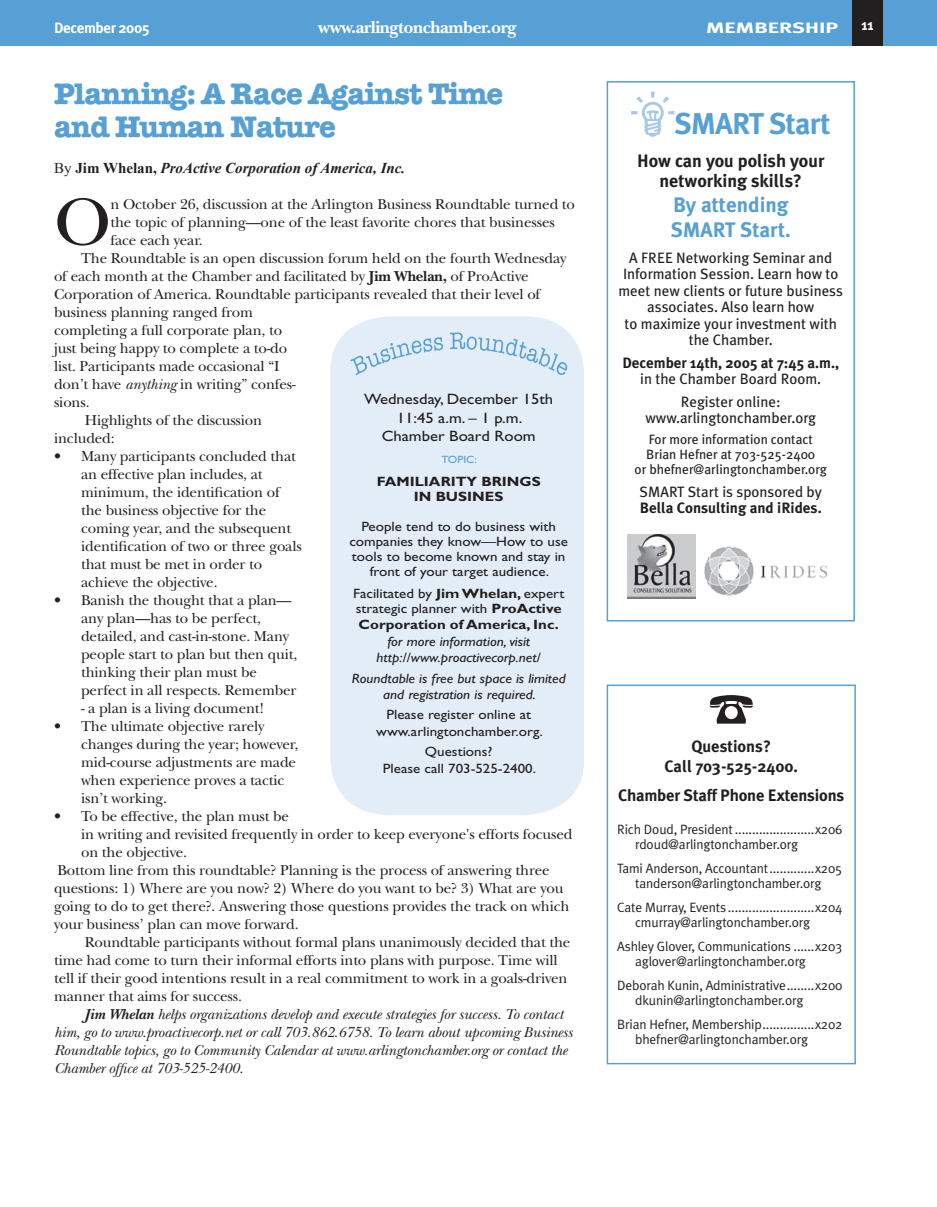
<style>
.page{position:relative;width:937px;height:1207px;background:#fff}
.page>*{position:absolute;margin:0;border:0;box-sizing:border-box;transform-origin:0 0}
.t1{font:69.6px "New Baskerville";color:#231f20}
.t2{font:700 30px/33px "American Typewriter";letter-spacing:-.025em;color:#56a0d5}
.t3{font:700 30px "Meta Plus";letter-spacing:-.025em;color:#56a0d5}
.t4{font:700 21px/25.2px "Meta Plus";color:#56a0d5}
.t5{font:700 18px/19.5px "Meta Plus";color:#231f20;text-align:center}
.t6{font:700 18px "New Baskerville";letter-spacing:-.025em;color:#fff}
.t7{font:700 16.5px/19.8px "Meta Plus";letter-spacing:-.01em;color:#231f20;text-align:center}
.t8{font:15px/18px "New Baskerville";letter-spacing:-.01em;color:#231f20}
.t9{font:italic 15px "New Baskerville";letter-spacing:-.01em;color:#231f20}
.t10{font:15px/16.5px "Meta Plus";color:#231f20;text-align:center}
.t11{font:15px/18px "Gill Sans";color:#231f20;text-align:center;scale:1.11 1}
.t12{font:700 15px "Meta Plus";color:#231f20}
.t13{font:italic 700 15px "Times New Roman";color:#231f20}
.t14{font:700 15px "Meta Plus";letter-spacing:-.025em;color:#fff}
.t15{font:700 15px "Meta Plus";letter-spacing:-.025em;color:#fff;scale:1.5 1}
.t16{font:13.5px/15px "Meta Plus Normal";letter-spacing:-.01em;color:#231f20}
.t17{font:13.5px/15px "Gill Sans";color:#231f20;text-align:center;scale:1.11 1}
.t18{font:italic 13.5px/16.2px "Gill Sans";color:#231f20;text-align:center;scale:1.11 1}
.t19{font:700 13.5px/15.6px "Gill Sans";color:#231f20;text-align:center;scale:1.11 1}
.t20{font:13.5px/15px "Meta Plus";color:#231f20;text-align:center}
.t21{font:10.5px "Gill Sans";color:#56a0d5;scale:1.11 1}
.s1{font-weight:400;font-style:normal}
.s2{font-style:normal}
.s3{font-weight:700}
.s4{font-style:italic}
.s5{font-weight:400}
</style>
<div class="page">
<div style="left:0;top:0;width:936px;height:45px;background:#56a0d5"></div>
<div style="left:851px;top:0;width:31px;height:45px;background:#231f20"></div>
<div style="left:330px;top:316px;width:253px;height:498px;background:#e3edf7"></div>
<svg style="left:350px;top:332px;width:217px;height:43px;background:#d2e3f2"></svg>
<svg style="left:631px;top:91px;width:43px;height:46px"></svg>
<img style="left:627px;top:534px;width:68px;height:64px">
<img style="left:704px;top:546px;width:123px;height:50px">
<div style="left:606px;top:81px;width:248px;height:540px;border:2px solid #56a0d5"></div>
<svg style="left:709px;top:695px;width:43px;height:28px"></svg>
<div style="left:606px;top:684px;width:249px;height:380px;border:2px solid #56a0d5"></div>
<p class="t14" style="left:54px;top:23px;width:97px">December 2005</p>
<p class="t6" style="left:318px;top:21px;width:200px">www.arlingtonchamber.org</p>
<p class="t15" style="left:705px;top:23px;width:90px">MEMBERSHIP</p>
<p class="t14" style="left:861px;top:19px;width:14px">11</p>
<h2 class="t2" style="left:54px;top:80px;width:450px">Planning: A Race Against Time and Human Nature</h2>
<p class="t13" style="left:54px;top:159px;width:352px"><span class="s1">By</span> <span class="s2">Jim Whelan,</span> ProActive Corporation of America, Inc.</p>
<h1 class="t1" style="left:54px;top:197px;width:59px">O</h1>
<p class="t8" style="left:110px;top:196px;width:466px">n October 26, discussion at the Arlington Business Roundtable turned to</p>
<p class="t8" style="left:110px;top:214px;width:445px">the topic of planning—one of the least favorite chores that businesses</p>
<p class="t8" style="left:110px;top:232px;width:94px">face each year.</p>
<p class="t8" style="left:81px;top:250px;width:486px">The Roundtable is an open discussion forum held on the fourth Wednesday</p>
<p class="t8" style="left:54px;top:268px;width:476px">of each month at the Chamber and facilitated by <span class="s3">Jim Whelan,</span> of ProActive</p>
<p class="t8" style="left:54px;top:286px;width:487px">Corporation of America. Roundtable participants revealed that their level of</p>
<p class="t8" style="left:54px;top:304px;width:200px">business planning ranged from</p>
<p class="t8" style="left:54px;top:322px;width:229px">completing a full corporate plan, to</p>
<p class="t8" style="left:54px;top:340px;width:234px">just being happy to complete a to-do</p>
<p class="t8" style="left:54px;top:358px;width:227px">list. Participants made occasional “I</p>
<p class="t8" style="left:54px;top:376px;width:243px">don’t have <span class="s4">anything</span> in writing” confes-</p>
<p class="t8" style="left:54px;top:394px;width:37px">sions.</p>
<p class="t8" style="left:85px;top:412px;width:179px">Highlights of the discussion</p>
<p class="t8" style="left:54px;top:430px;width:62px">included:</p>
<p class="t8" style="left:81px;top:448px;width:222px;text-indent:-27px">• Many participants concluded that an effective plan includes, at minimum, the identification of the business objective for the coming year, and the subsequent identification of two or three goals that must be met in order to achieve the objective.</p>
<p class="t8" style="left:81px;top:592px;width:217px;text-indent:-27px">• Banish the thought that a plan— any plan—has to be perfect, detailed, and cast-in-stone. Many people start to plan but then quit, thinking their plan must be perfect in all respects. Remember</p>
<p class="t8" style="left:81px;top:700px;width:185px">- a plan is a living document!</p>
<p class="t8" style="left:81px;top:718px;width:219px;text-indent:-27px">• The ultimate objective rarely changes during the year; however, mid-course adjustments are made when experience proves a tactic isn’t working.</p>
<p class="t8" style="left:54px;top:808px;width:236px">• To be effective, the plan must be</p>
<p class="t8" style="left:81px;top:826px;width:492px">in writing and revisited frequently in order to keep everyone's efforts focused</p>
<p class="t8" style="left:81px;top:844px;width:107px">on the objective.</p>
<p class="t8" style="left:57px;top:862px;width:493px">Bottom line from this roundtable? Planning is the process of answering three</p>
<p class="t8" style="left:54px;top:880px;width:510px">questions: 1) Where are you now? 2) Where do you want to be? 3) What are you</p>
<p class="t8" style="left:54px;top:898px;width:516px">going to do to get there?. Answering those questions provides the track on which</p>
<p class="t8" style="left:54px;top:916px;width:246px">your business’ plan can move forward.</p>
<p class="t8" style="left:85px;top:934px;width:487px">Roundtable participants without formal plans unanimously decided that the</p>
<p class="t8" style="left:54px;top:952px;width:505px">time had come to turn their informal efforts into plans with purpose. Time will</p>
<p class="t8" style="left:54px;top:970px;width:514px">tell if their good intentions result in a real commitment to work in a goals-driven</p>
<p class="t8" style="left:54px;top:988px;width:189px">manner that aims for success.</p>
<p class="t9" style="left:85px;top:1009px;width:479px"><span class="s3">Jim Whelan</span> helps organizations develop and execute strategies for success. To contact</p>
<p class="t9" style="left:54px;top:1027px;width:520px">him, go to www.proactivecorp.net or call 703.862.6758. To learn about upcoming Business</p>
<p class="t9" style="left:54px;top:1045px;width:514px">Roundtable topics, go to Community Calendar at www.arlingtonchamber.org or contact the</p>
<p class="t9" style="left:54px;top:1063px;width:191px">Chamber office at 703-525-2400.</p>
<p class="t11" style="left:364px;top:392px;width:172px">Wednesday, December 15th<br>11:45 a.m. – 1 p.m.<br>Chamber Board Room</p>
<p class="t21" style="left:441px;top:455px;width:33px">TOPIC:</p>
<p class="t19" style="left:376px;top:474px;width:149px;line-height:15px">FAMILIARITY BRINGS<br>IN BUSINES</p>
<p class="t17" style="left:349px;top:520px;width:198px">People tend to do business with companies they know—How to use tools to become known and stay in front of your target audience.</p>
<p class="t19" style="left:353px;top:587px;width:192px;text-align:left"><span class="s5">Facilitated by</span> Jim Whelan, <span class="s5">expert strategic planner with</span> ProActive<br>Corporation of America, Inc.</p>
<p class="t18" style="left:376px;top:634px;width:149px">for more information, visit http://www.proactivecorp.net/</p>
<p class="t18" style="left:351px;top:671px;width:194px">Roundtable is free but space is limited and registration is required.</p>
<p class="t17" style="left:376px;top:708px;width:151px;line-height:16.2px">Please register online at www.arlingtonchamber.org.</p>
<p class="t17" style="left:383px;top:745px;width:139px;line-height:16.2px">Questions?<br>Please call 703-525-2400.</p>
<h2 class="t3" style="left:674px;top:112px;width:157px">SMART Start</h2>
<p class="t5" style="left:636px;top:152px;width:189px">How can you polish your networking skills?</p>
<h3 class="t4" style="left:670px;top:193px;width:121px">By attending<br>SMART Start.</h3>
<p class="t10" style="left:618px;top:250px;width:226px">A FREE Networking Seminar and<br>Information Session. Learn how to meet new clients or future business associates. Also learn how<br>to maximize your investment with the Chamber.</p>
<p class="t12" style="left:622px;top:356px;width:218px">December 14th, 2005 at 7:45 a.m.,</p>
<p class="t10" style="left:640px;top:368px;width:182px;line-height:22.5px">in the Chamber Board Room.<br>Register online:</p>
<p class="t10" style="left:645px;top:410px;width:172px">www.arlingtonchamber.org</p>
<p class="t20" style="left:634px;top:433px;width:194px">For more information contact<br>Brian Hefner at 703-525-2400<br>or bhefner@arlingtonchamber.org</p>
<p class="t10" style="left:639px;top:484px;width:184px">SMART Start is sponsored by</p>
<p class="t12" style="left:639px;top:502px;width:183px">Bella Consulting and iRides.</p>
<p class="t7" style="left:664px;top:737px;width:135px">Questions?<br>Call 703-525-2400.</p>
<p class="t7" style="left:617px;top:786px;width:228px">Chamber Staff Phone Extensions</p>
<p class="t16" style="left:635px;top:822px;width:209px;text-indent:-18px">Rich Doud, President .......................x206 rdoud@arlingtonchamber.org</p>
<p class="t16" style="left:617px;top:861px;width:227px;text-align:center">Tami Anderson, Accountant .............x205 tanderson@arlingtonchamber.org</p>
<p class="t16" style="left:635px;top:900px;width:209px;text-indent:-18px">Cate Murray, Events .........................x204 cmurray@arlingtonchamber.org</p>
<p class="t16" style="left:635px;top:939px;width:209px;text-indent:-18px">Ashley Glover, Communications ......x203 aglover@arlingtonchamber.org</p>
<p class="t16" style="left:635px;top:978px;width:209px;text-indent:-18px">Deborah Kunin, Administrative ........x200 dkunin@arlingtonchamber.org</p>
<p class="t16" style="left:635px;top:1017px;width:209px;text-indent:-18px">Brian Hefner, Membership ...............x202 bhefner@arlingtonchamber.org</p>
</div>
